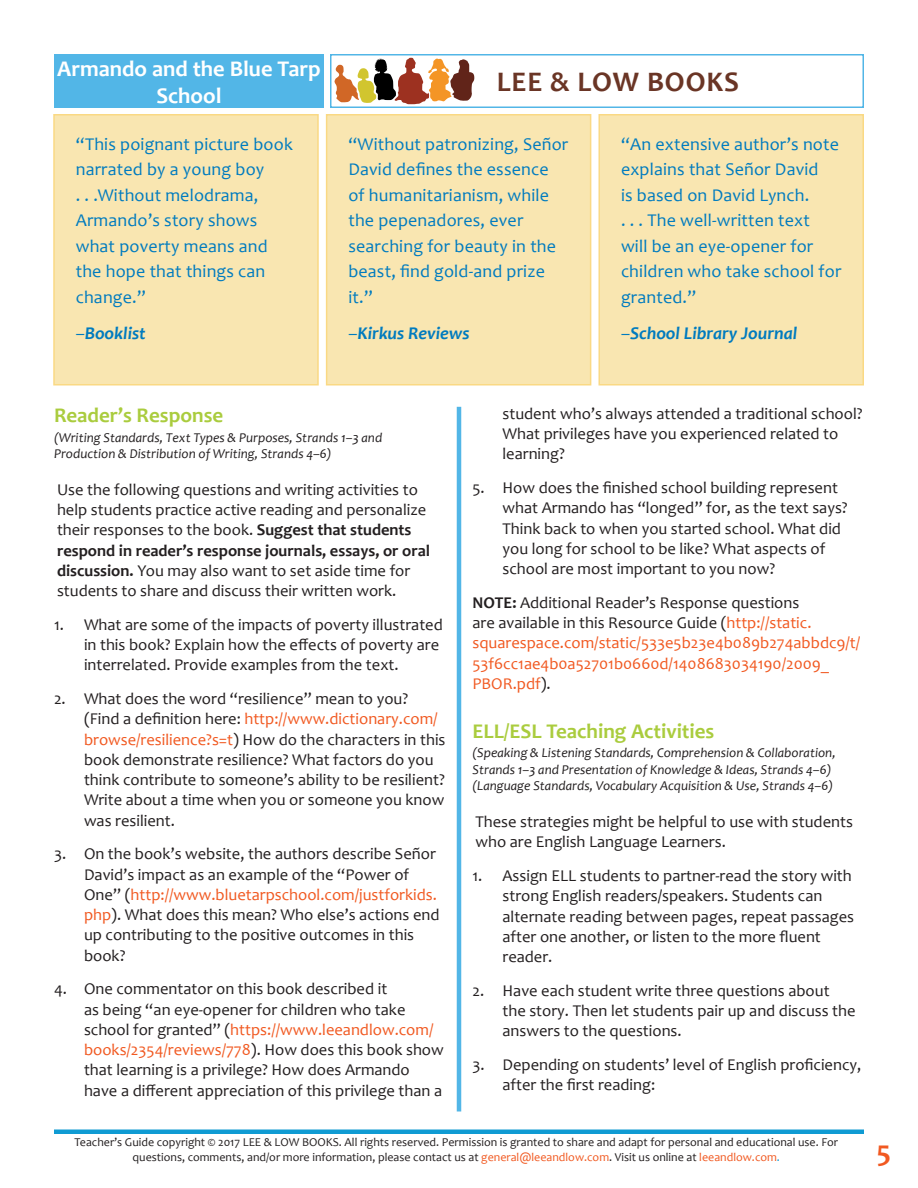
<style>
.page{position:relative;width:918px;height:1188px;background:#fff}
.page>*{position:absolute;margin:0;border:0;box-sizing:border-box;transform-origin:0 0}
.t1{font:700 30px "Candara";color:#f15921}
.t2{font:700 28.5px "Candara";letter-spacing:.03em;color:#6a3525}
.t3{font:700 22.5px/27px "Candara";color:#fff;text-align:center}
.Green_Running_heads{font:700 21px "Candara";color:#aacc3e}
.Call_Out{font:18px/25.5px "Candara";letter-spacing:.01em;color:#007bbf}
.Call_Out-2{font:italic 700 18px "Candara";color:#007bbf}
.numbered_paragraphs{font:16.5px/20.2px "Candara";color:#231f20}
.Note_paragraph{font:16.5px/20.2px "Candara";color:#f15921}
.small_italic_subhead{font:italic 13.5px/16.5px "Candara";color:#231f20}
.t4{font:12px/14.4px "Candara";color:#231f20;text-align:center}
.s1{font-weight:400;font-style:normal}
.s2{font-weight:700}
.s3{color:#f15921}
.s4{font-weight:700;color:#231f20}
.s5{color:#231f20}
.s6{color:#0f9bd3}
</style>
<div class="page">
<div style="left:54px;top:54px;width:270px;height:54px;background:#52b6e7"></div>
<svg style="left:334px;top:58px;width:140px;height:46px"></svg>
<div style="left:330px;top:54px;width:534px;height:54px;border:2px solid #52b6e7"></div>
<hr style="left:54px;top:1130px;width:810px;height:4px;background:#0f9bd3">
<hr style="left:457px;top:407px;width:4px;height:705px;background:#52b6e7">
<div style="left:54px;top:115px;width:264px;height:270px;background:#f9e6b1"></div>
<div style="left:53px;top:114px;width:266px;height:272px;border:2px solid #fad984"></div>
<div style="left:327px;top:115px;width:264px;height:270px;background:#f9e6b1"></div>
<div style="left:326px;top:114px;width:265px;height:272px;border:2px solid #fad984"></div>
<div style="left:599px;top:115px;width:264px;height:270px;background:#f9e6b1"></div>
<div style="left:598px;top:114px;width:266px;height:272px;border:2px solid #fad984"></div>
<h3 class="t3" style="left:57px;top:55px;width:265px">Armando and the Blue Tarp<br>School</h3>
<p class="Call_Out" style="left:76px;top:131px;width:219px">“This poignant picture book narrated by a young boy<br>. . .Without melodrama,<br>Armando’s story shows what poverty means and the hope that things can change.”</p>
<p class="Call_Out-2" style="left:76px;top:321px;width:72px"><span class="s1">–</span>Booklist</p>
<h2 class="t2" style="left:497px;top:64px;width:244px">LEE &amp; LOW BOOKS</h2>
<p class="Call_Out" style="left:348px;top:131px;width:221px">“Without patronizing, Señor<br>David defines the essence of humanitarianism, while the pepenadores, ever searching for beauty in the beast, find gold-and prize it.”</p>
<p class="Call_Out-2" style="left:348px;top:321px;width:123px"><span class="s1">–</span>Kirkus Reviews</p>
<p class="Call_Out" style="left:621px;top:131px;width:222px">“An extensive author’s note explains that Señor David<br>is based on David Lynch.<br>. . . The well-written text<br>will be an eye-opener for children who take school for granted.”</p>
<p class="Call_Out-2" style="left:621px;top:321px;width:178px"><span class="s1">–</span>School Library Journal</p>
<p class="Green_Running_heads" style="left:54px;top:402px;width:171px">Reader’s Response</p>
<p class="small_italic_subhead" style="left:54px;top:429px;width:330px">(Writing Standards, Text Types &amp; Purposes, Strands 1–3 and<br>Production &amp; Distribution of Writing, Strands 4–6)</p>
<p class="numbered_paragraphs" style="left:57px;top:479px;width:375px">Use the following questions and writing activities to help students practice active reading and personalize their responses to the book. <span class="s2">Suggest that students respond in reader’s response journals, essays, or oral discussion.</span> You may also want to set aside time for students to share and discuss their written work.</p>
<p class="numbered_paragraphs" style="left:84px;top:614px;width:360px;text-indent:-30px">1. What are some of the impacts of poverty illustrated in this book? Explain how the effects of poverty are interrelated. Provide examples from the text.</p>
<p class="numbered_paragraphs" style="left:84px;top:688px;width:363px;text-indent:-30px">2. What does the word “resilience” mean to you? (Find a definition here: <span class="s3">http://www.dictionary.com/ browse/resilience?s=t</span>) How do the characters in this book demonstrate resilience? What factors do you think contribute to someone’s ability to be resilient?<br>Write about a time when you or someone you know was resilient.</p>
<p class="numbered_paragraphs" style="left:84px;top:844px;width:357px;text-indent:-30px">3. On the book’s website, the authors describe Señor David’s impact as an example of the “Power of One” (<span class="s3">http://www.bluetarpschool.com/justforkids. php</span>). What does this mean? Who else’s actions end up contributing to the positive outcomes in this book?</p>
<p class="numbered_paragraphs" style="left:84px;top:979px;width:361px;text-indent:-30px">4. One commentator on this book described it<br>as being “an eye-opener for children who take school for granted” (<span class="s3">https://www.leeandlow.com/ books/2354/reviews/778</span>). How does this book show that learning is a privilege? How does Armando have a different appreciation of this privilege than a</p>
<p class="numbered_paragraphs" style="left:502px;top:403px;width:362px">student who’s always attended a traditional school?<br>What privileges have you experienced related to learning?</p>
<p class="numbered_paragraphs" style="left:502px;top:477px;width:347px;text-indent:-30px">5. How does the finished school building represent what Armando has “longed” for, as the text says?<br>Think back to when you started school. What did you long for school to be like? What aspects of school are most important to you now?</p>
<p class="Note_paragraph" style="left:472px;top:592px;width:389px"><span class="s4">NOTE:</span> <span class="s5">Additional Reader’s Response questions<br>are available in this Resource Guide (</span>http://static. squarespace.com/static/533e5b23e4b089b274abbdc9/t/ 53f6cc1ae4b0a52701b0660d/1408683034190/2009_ PBOR.pdf<span class="s5">).</span></p>
<p class="Green_Running_heads" style="left:472px;top:718px;width:243px">ELL/ESL Teaching Activities</p>
<p class="small_italic_subhead" style="left:472px;top:745px;width:365px">(Speaking &amp; Listening Standards, Comprehension &amp; Collaboration,<br>Strands 1–3 and Presentation of Knowledge &amp; Ideas, Strands 4–6)</p>
<p class="small_italic_subhead" style="left:472px;top:778px;width:362px">(Language Standards, Vocabulary Acquisition &amp; Use, Strands 4–6)</p>
<p class="numbered_paragraphs" style="left:476px;top:812px;width:379px">These strategies might be helpful to use with students who are English Language Learners.</p>
<p class="numbered_paragraphs" style="left:502px;top:866px;width:353px;text-indent:-30px">1. Assign ELL students to partner-read the story with strong English readers/speakers. Students can alternate reading between pages, repeat passages after one another, or listen to the more fluent reader.</p>
<p class="numbered_paragraphs" style="left:502px;top:980px;width:355px;text-indent:-30px">2. Have each student write three questions about the story. Then let students pair up and discuss the answers to the questions.</p>
<p class="numbered_paragraphs" style="left:502px;top:1055px;width:360px;text-indent:-30px">3. Depending on students’ level of English proficiency, after the first reading:</p>
<p class="t4" style="left:74px;top:1135px;width:765px">Teacher’s Guide copyright © 2017 LEE &amp; LOW BOOKS. All rights reserved. Permission is granted to share and adapt for personal and educational use. For questions, comments, and/or more information, please contact us at <span class="s3">general@leeandlow.com</span>. Visit us online at <span class="s3">leeandlow.com</span><span class="s6">.</span></p>
<h1 class="t1" style="left:877px;top:1133px;width:16px">5</h1>
</div>
